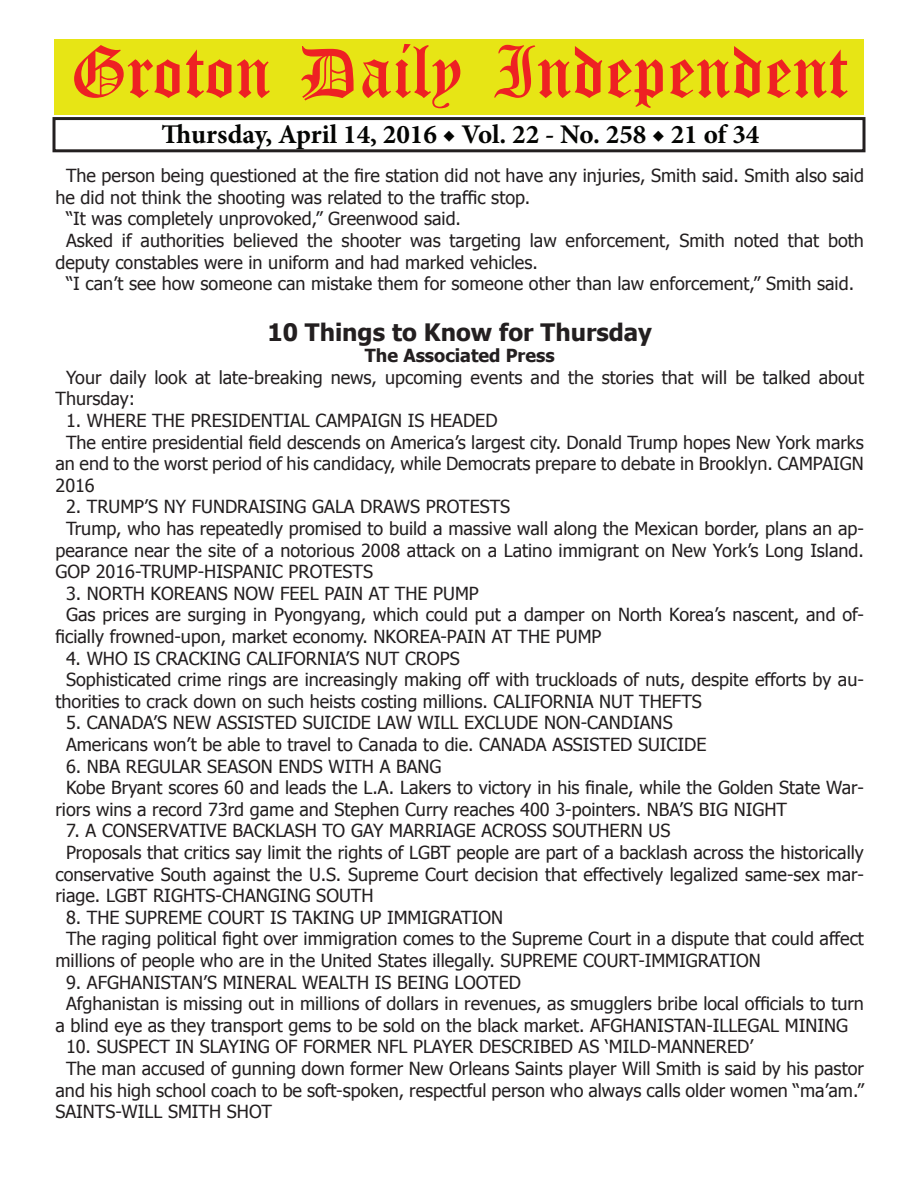
<style>
.page{position:relative;width:918px;height:1188px;background:#fff}
.page>*{position:absolute;margin:0;border:0;box-sizing:border-box;transform-origin:0 0}
.t1{font:54px "Old English Five";color:#ee2123}
.t2{font:700 27px "Minion Pro";color:#040503}
.t3{font:700 24px "Tahoma";color:#231f20}
.t4{font:18px/21.6px "Tahoma";color:#231f20}
.t5{font:700 18px "Tahoma";color:#231f20}
</style>
<div class="page">
<div style="left:52px;top:117px;width:814px;height:35px;border:3px solid #231f20"></div>
<div style="left:54px;top:40px;width:810px;height:75px;background:#e7e515"></div>
<h1 class="t1" style="left:70px;top:47px;width:779px">Groton Daily Independent</h1>
<h2 class="t2" style="left:162px;top:116px;width:599px">Thursday, April 14, 2016 ◆ Vol. 22 - No. 258 ◆ 21 of 34</h2>
<p class="t4" style="left:66px;top:164px;width:800px">The person being questioned at the fire station did not have any injuries, Smith said. Smith also said</p>
<p class="t4" style="left:56px;top:186px;width:476px">he did not think the shooting was related to the traffic stop.</p>
<p class="t4" style="left:66px;top:207px;width:397px">“It was completely unprovoked,” Greenwood said.</p>
<p class="t4" style="left:66px;top:229px;width:799px">Asked if authorities believed the shooter was targeting law enforcement, Smith noted that both</p>
<p class="t4" style="left:56px;top:250px;width:484px">deputy constables were in uniform and had marked vehicles.</p>
<p class="t4" style="left:66px;top:272px;width:790px">“I can’t see how someone can mistake them for someone other than law enforcement,” Smith said.</p>
<h3 class="t3" style="left:267px;top:315px;width:386px">10 Things to Know for Thursday</h3>
<p class="t5" style="left:365px;top:343px;width:191px">The Associated Press</p>
<p class="t4" style="left:56px;top:366px;width:810px;text-indent:10px">Your daily look at late-breaking news, upcoming events and the stories that will be talked about<br>Thursday:</p>
<p class="t4" style="left:66px;top:409px;width:433px">1. WHERE THE PRESIDENTIAL CAMPAIGN IS HEADED</p>
<p class="t4" style="left:66px;top:430px;width:799px">The entire presidential field descends on America’s largest city. Donald Trump hopes New York marks</p>
<p class="t4" style="left:56px;top:452px;width:810px">an end to the worst period of his candidacy, while Democrats prepare to debate in Brooklyn. CAMPAIGN</p>
<p class="t4" style="left:56px;top:474px;width:41px">2016</p>
<p class="t4" style="left:66px;top:495px;width:446px">2. TRUMP’S NY FUNDRAISING GALA DRAWS PROTESTS</p>
<p class="t4" style="left:66px;top:517px;width:799px">Trump, who has repeatedly promised to build a massive wall along the Mexican border, plans an ap-</p>
<p class="t4" style="left:56px;top:538px;width:810px">pearance near the site of a notorious 2008 attack on a Latino immigrant on New York’s Long Island.</p>
<p class="t4" style="left:56px;top:560px;width:319px">GOP 2016-TRUMP-HISPANIC PROTESTS</p>
<p class="t4" style="left:66px;top:582px;width:414px">3. NORTH KOREANS NOW FEEL PAIN AT THE PUMP</p>
<p class="t4" style="left:66px;top:603px;width:799px">Gas prices are surging in Pyongyang, which could put a damper on North Korea’s nascent, and of-</p>
<p class="t4" style="left:56px;top:625px;width:547px">ficially frowned-upon, market economy. NKOREA-PAIN AT THE PUMP</p>
<p class="t4" style="left:66px;top:646px;width:395px">4. WHO IS CRACKING CALIFORNIA’S NUT CROPS</p>
<p class="t4" style="left:66px;top:668px;width:799px">Sophisticated crime rings are increasingly making off with truckloads of nuts, despite efforts by au-</p>
<p class="t4" style="left:56px;top:690px;width:648px">thorities to crack down on such heists costing millions. CALIFORNIA NUT THEFTS</p>
<p class="t4" style="left:66px;top:711px;width:642px">5. CANADA’S NEW ASSISTED SUICIDE LAW WILL EXCLUDE NON-CANDIANS<br>Americans won’t be able to travel to Canada to die. CANADA ASSISTED SUICIDE</p>
<p class="t4" style="left:66px;top:754px;width:377px">6. NBA REGULAR SEASON ENDS WITH A BANG</p>
<p class="t4" style="left:66px;top:776px;width:799px">Kobe Bryant scores 60 and leads the L.A. Lakers to victory in his finale, while the Golden State War-</p>
<p class="t4" style="left:56px;top:798px;width:733px">riors wins a record 73rd game and Stephen Curry reaches 400 3-pointers. NBA’S BIG NIGHT</p>
<p class="t4" style="left:66px;top:819px;width:606px">7. A CONSERVATIVE BACKLASH TO GAY MARRIAGE ACROSS SOUTHERN US</p>
<p class="t4" style="left:66px;top:841px;width:799px">Proposals that critics say limit the rights of LGBT people are part of a backlash across the historically</p>
<p class="t4" style="left:56px;top:862px;width:810px">conservative South against the U.S. Supreme Court decision that effectively legalized same-sex mar-</p>
<p class="t4" style="left:56px;top:884px;width:320px">riage. LGBT RIGHTS-CHANGING SOUTH</p>
<p class="t4" style="left:66px;top:906px;width:439px">8. THE SUPREME COURT IS TAKING UP IMMIGRATION</p>
<p class="t4" style="left:66px;top:927px;width:799px">The raging political fight over immigration comes to the Supreme Court in a dispute that could affect</p>
<p class="t4" style="left:56px;top:949px;width:707px">millions of people who are in the United States illegally. SUPREME COURT-IMMIGRATION</p>
<p class="t4" style="left:66px;top:970px;width:457px">9. AFGHANISTAN’S MINERAL WEALTH IS BEING LOOTED</p>
<p class="t4" style="left:66px;top:992px;width:799px">Afghanistan is missing out in millions of dollars in revenues, as smugglers bribe local officials to turn</p>
<p class="t4" style="left:56px;top:1014px;width:794px">a blind eye as they transport gems to be sold on the black market. AFGHANISTAN-ILLEGAL MINING</p>
<p class="t4" style="left:66px;top:1035px;width:689px">10. SUSPECT IN SLAYING OF FORMER NFL PLAYER DESCRIBED AS ‘MILD-MANNERED’</p>
<p class="t4" style="left:66px;top:1057px;width:799px">The man accused of gunning down former New Orleans Saints player Will Smith is said by his pastor</p>
<p class="t4" style="left:56px;top:1078px;width:810px">and his high school coach to be soft-spoken, respectful person who always calls older women “ma’am.”</p>
<p class="t4" style="left:56px;top:1100px;width:218px">SAINTS-WILL SMITH SHOT</p>
</div>
